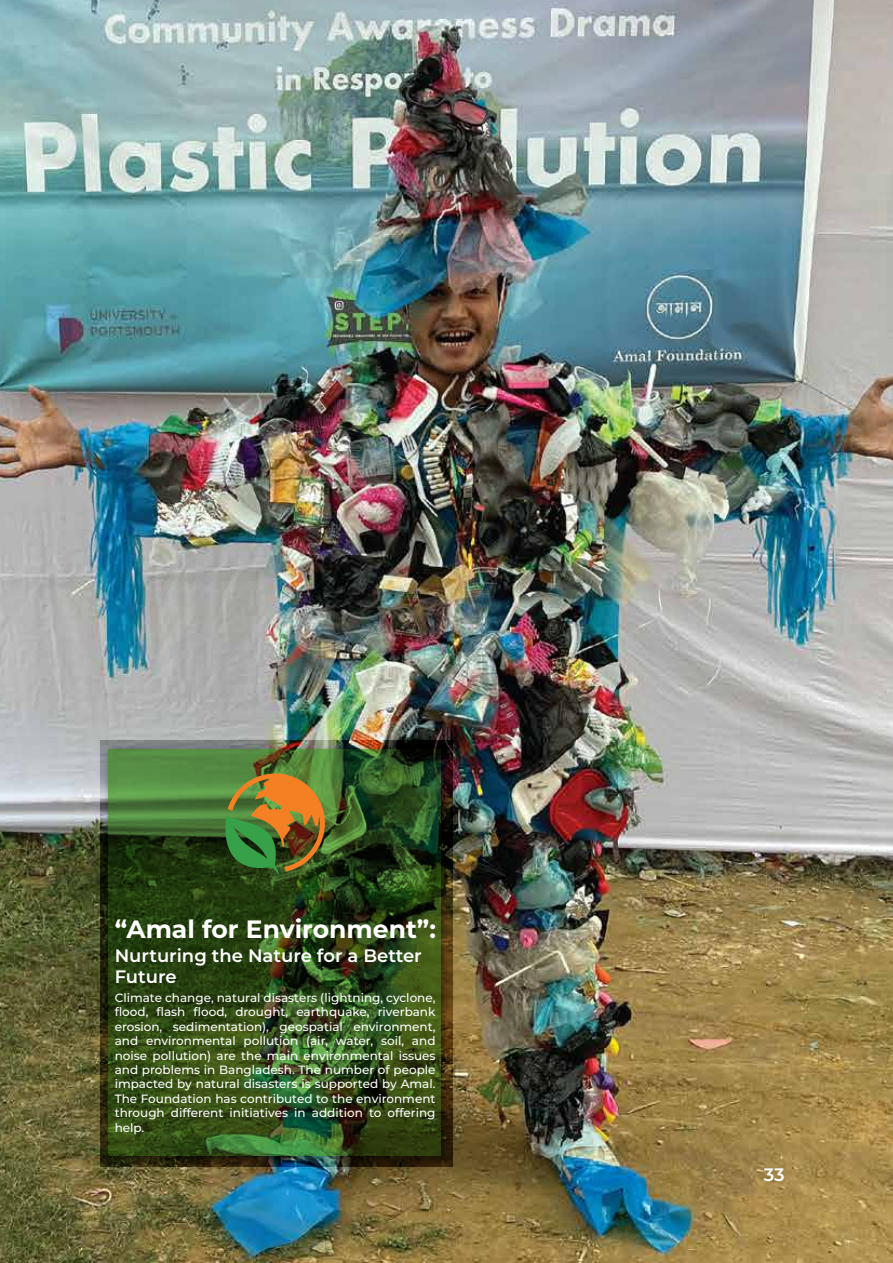
<style>
.page{position:relative;width:893px;height:1263px;background:#fff}
.page>*{position:absolute;margin:0;border:0;box-sizing:border-box;transform-origin:0 0}
.t1{font:700 25.05px "Montserrat";color:#fff}
.t2{font:600 18px/21.6px "Montserrat";color:#fff}
.t3{font:500 12px/14.4px "Montserrat";color:#fff;text-align:justify}
</style>
<div class="page">
<img style="left:0;top:0;width:893px;height:1263px">
<img style="left:100px;top:740px;width:352px;height:426px">
<img style="left:109px;top:749px;width:332px;height:406px">
<svg style="left:221px;top:773px;width:104px;height:103px;background:#75732c"></svg>
<h1 class="t1" style="left:115px;top:911px;width:322px">“Amal for Environment”:</h1>
<h2 class="t2" style="left:115px;top:944px;width:309px">Nurturing the Nature for a Better<br>Future</h2>
<p class="t3" style="left:115px;top:990px;width:322px">Climate change, natural disasters (lightning, cyclone, flood, flash flood, drought, earthquake, riverbank erosion, sedimentation), geospatial environment, and environmental pollution (air, water, soil, and noise pollution) are the main environmental issues and problems in Bangladesh. The number of people impacted by natural disasters is supported by Amal.<br>The Foundation has contributed to the environment through different initiatives in addition to offering help.</p>
<h2 class="t2" style="left:764px;top:1163px;width:22px">33</h2>
</div>
